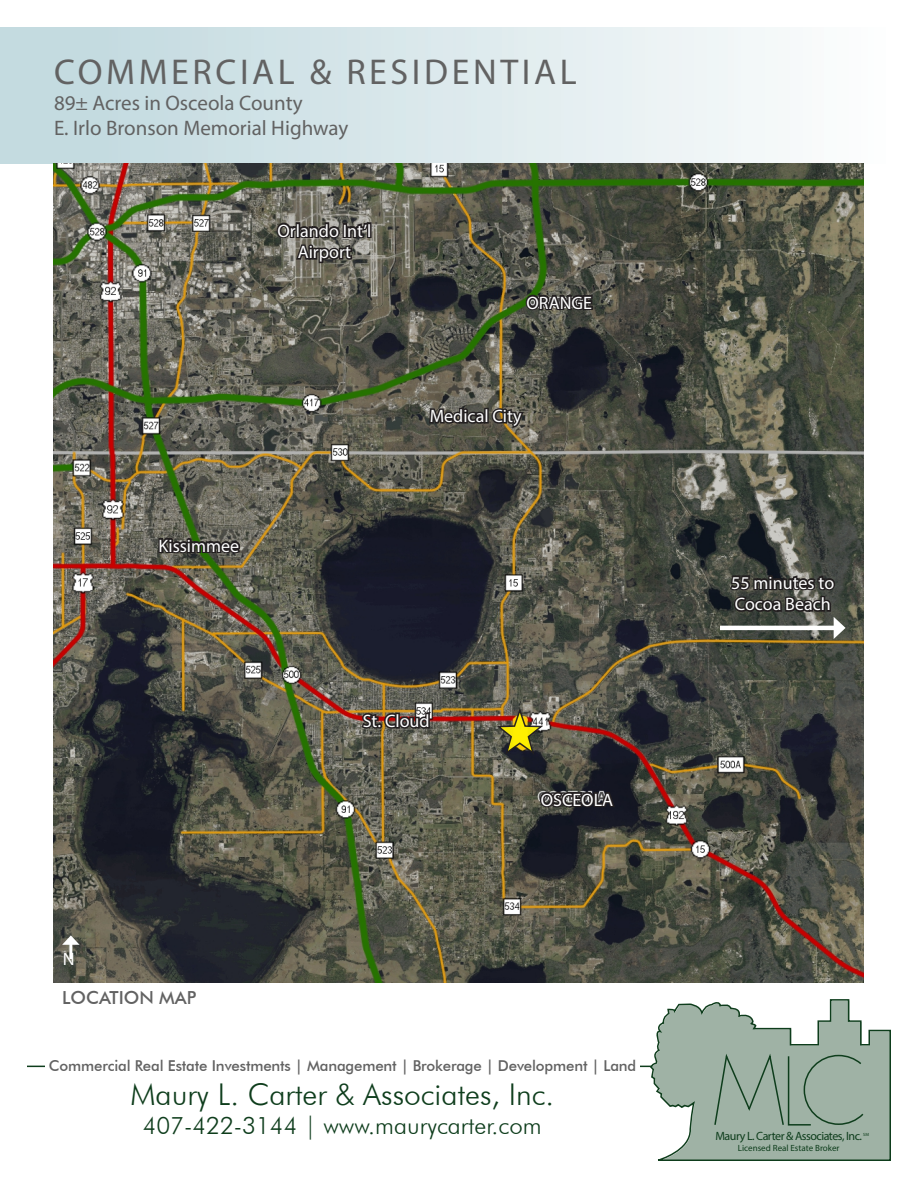
<style>
.page{position:relative;width:918px;height:1188px;background:#fff}
.page>*{position:absolute;margin:0;border:0;box-sizing:border-box;transform-origin:0 0}
.t1{font:36px "Myriad Pro";letter-spacing:.1em;color:#626262}
.t2{font:300 30px "Futura BT";color:#0e3d1c}
.t3{font:300 24px "Futura BT";color:#0e3d1c}
.t4{font:21px/25.2px "Myriad Pro";color:#626262}
.t5{font:18px/21.6px "Myriad Pro";color:#fff}
.t6{font:500 18px/38.8px "Futura BT";color:#626262}
.t7{font:500 15px "Futura BT";letter-spacing:-.01em;color:#626262}
.t8{font:12px "Myriad Pro";letter-spacing:-.04em;color:#0e3d1c}
.t9{font:9px "Myriad Pro";color:#0e3d1c}
.t10{font:4.5px "Myriad Pro";color:#0e3d1c}
.s1{font-family:"Myriad Pro";font-weight:400;color:#fff}
</style>
<div class="page">
<hr style="left:27px;top:1066px;width:643px;height:1px;background:#0e3d1c">
<div style="left:0;top:27px;width:918px;height:137px;background:linear-gradient(to right,#bed7dd,#fefefe)"></div>
<div style="left:46px;top:1058px;width:594px;height:15px;background:#fff"></div>
<svg style="left:649px;top:999px;width:242px;height:162px"></svg>
<img style="left:53px;top:164px;width:810px;height:818px">
<hr style="left:69px;top:942px;width:3px;height:17px;background:#fff">
<svg style="left:62px;top:935px;width:18px;height:10px"></svg>
<svg style="left:495px;top:708px;width:50px;height:48px;background:#86783a"></svg>
<svg style="left:538px;top:770px;width:79px;height:39px;background:#353535"></svg>
<svg style="left:524px;top:273px;width:70px;height:47px;background:#484c3f"></svg>
<svg style="left:359px;top:630px;width:72px;height:118px;background:#48443f"></svg>
<svg style="left:157px;top:536px;width:85px;height:25px;background:#414439"></svg>
<div style="left:367px;top:222px;width:5px;height:16px;border:3px solid #231f20"></div>
<svg style="left:275px;top:182px;width:96px;height:144px;background:#646558"></svg>
<svg style="left:428px;top:368px;width:98px;height:77px;background:#5d594c"></svg>
<hr style="left:720px;top:626px;width:118px;height:4px;background:#fff">
<svg style="left:728px;top:492px;width:118px;height:186px;background:#4d4f47"></svg>
<h1 class="t1" style="left:54px;top:50px;width:524px">COMMERCIAL &amp; RESIDENTIAL</h1>
<p class="t4" style="left:54px;top:90px;width:296px">89± Acres in Osceola County<br>E. Irlo Bronson Memorial Highway</p>
<p class="t5" style="left:278px;top:219px;width:95px">Orlando Int’l</p>
<p class="t5" style="left:298px;top:241px;width:55px">Airport</p>
<p class="t5" style="left:159px;top:534px;width:82px">Kissimmee</p>
<p class="t5" style="left:527px;top:291px;width:67px">ORANGE</p>
<p class="t5" style="left:430px;top:405px;width:93px">Medical City</p>
<p class="t6" style="left:62px;top:939px;width:136px"><span class="s1">N<br></span>LOCATION MAP</p>
<p class="t5" style="left:363px;top:710px;width:68px">St. Cloud</p>
<p class="t5" style="left:541px;top:789px;width:74px">OSCEOLA</p>
<p class="t7" style="left:49px;top:1057px;width:589px">Commercial Real Estate Investments | Management | Brokerage | Development | Land</p>
<h2 class="t2" style="left:130px;top:1076px;width:425px">Maury L. Carter &amp; Associates, Inc.</h2>
<h3 class="t3" style="left:143px;top:1111px;width:401px">407-422-3144 | www.maurycarter.com</h3>
<p class="t5" style="left:731px;top:571px;width:104px">55 minutes to<br>Cocoa Beach</p>
<p class="t8" style="left:715px;top:1129px;width:148px">Maury L. Carter &amp; Associates, Inc.</p>
<p class="t9" style="left:738px;top:1142px;width:103px">Licensed Real Estate Broker</p>
<p class="t10" style="left:863px;top:1131px;width:7px">SM</p>
</div>
